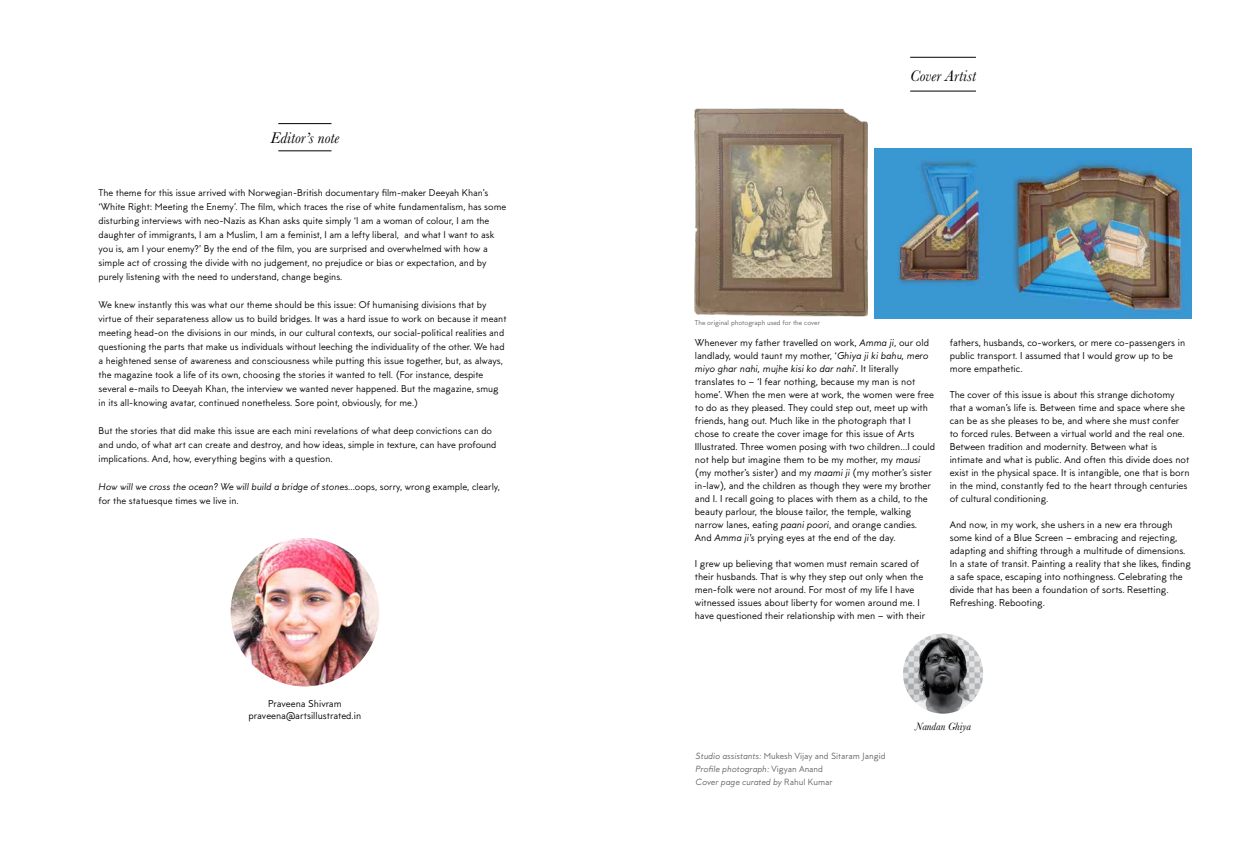
<style>
.page{position:relative;width:1248px;height:842px;background:#fff}
.page>*{position:absolute;margin:0;border:0;box-sizing:border-box;transform-origin:0 0}
.t1{font:italic 16px "Baskerville";letter-spacing:.005em;color:#000}
.t2{font:italic 11px "Baskerville";color:#000}
.t3{font:10px/13px "MTT Milano";color:#000}
.t4{font:9.8px/14px "MTT Milano";color:#000}
.t5{font:italic 9px/13px "MTT Milano";color:#636466}
.t6{font:7px "MTT Milano";color:#636466}
.s1{font-style:italic}
.s2{font-style:normal}
</style>
<div class="page">
<hr style="left:278px;top:151px;width:53px;height:1px;background:#000">
<hr style="left:278px;top:123px;width:53px;height:1px;background:#000">
<img style="left:231px;top:538px;width:148px;height:148px;border-radius:74px">
<img style="left:902px;top:633px;width:81px;height:81px;border-radius:40px">
<hr style="left:910px;top:91px;width:65px;height:1px;background:#000">
<hr style="left:910px;top:57px;width:65px;height:1px;background:#000">
<img style="left:874px;top:149px;width:317px;height:169px">
<img style="left:694px;top:108px;width:173px;height:209px">
<h1 class="t1" style="left:270px;top:127px;width:70px">Editor’s note</h1>
<p class="t4" style="left:99px;top:186px;width:409px">The theme for this issue arrived with Norwegian-British documentary film-maker Deeyah Khan’s ‘White Right: Meeting the Enemy’. The film, which traces the rise of white fundamentalism, has some disturbing interviews with neo-Nazis as Khan asks quite simply ‘I am a woman of colour, I am the daughter of immigrants, I am a Muslim, I am a feminist, I am a lefty liberal, and what I want to ask you is, am I your enemy?’ By the end of the film, you are surprised and overwhelmed with how a simple act of crossing the divide with no judgement, no prejudice or bias or expectation, and by purely listening with the need to understand, change begins.</p>
<p class="t4" style="left:99px;top:298px;width:409px">We knew instantly this was what our theme should be this issue: Of humanising divisions that by virtue of their separateness allow us to build bridges. It was a hard issue to work on because it meant meeting head-on the divisions in our minds, in our cultural contexts, our social-political realities and questioning the parts that make us individuals without leeching the individuality of the other. We had a heightened sense of awareness and consciousness while putting this issue together, but, as always, the magazine took a life of its own, choosing the stories it wanted to tell. (For instance, despite several e-mails to Deeyah Khan, the interview we wanted never happened. But the magazine, smug in its all-knowing avatar, continued nonetheless. Sore point, obviously, for me.)</p>
<p class="t4" style="left:99px;top:424px;width:399px">But the stories that did make this issue are each mini revelations of what deep convictions can do and undo, of what art can create and destroy, and how ideas, simple in texture, can have profound implications. And, how, everything begins with a question.</p>
<p class="t4" style="left:99px;top:480px;width:403px"><span class="s1">How will we cross the ocean? We will build a bridge of stones</span>…oops, sorry, wrong example, clearly, for the statuesque times we live in.</p>
<p class="t3" style="left:248px;top:697px;width:114px;line-height:12px;text-align:center">Praveena Shivram praveena@artsillustrated.in</p>
<h1 class="t1" style="left:909px;top:65px;width:67px">Cover Artist</h1>
<p class="t6" style="left:694px;top:318px;width:127px">The original photograph used for the cover</p>
<p class="t3" style="left:694px;top:336px;width:242px">Whenever my father travelled on work, <span class="s1">Amma ji</span>, our old landlady, would taunt my mother, ‘<span class="s1">Ghiya ji ki bahu, mero miyo ghar nahi, mujhe kisi ko dar nahi</span>’. It literally translates to – ‘I fear nothing, because my man is not home’. When the men were at work, the women were free to do as they pleased. They could step out, meet up with friends, hang out. Much like in the photograph that I chose to create the cover image for this issue of Arts Illustrated. Three women posing with two children…I could not help but imagine them to be my mother, my <span class="s1">mausi </span>(my mother’s sister) and my <span class="s1">maami ji</span> (my mother’s sister in-law), and the children as though they were my brother and I. I recall going to places with them as a child, to the beauty parlour, the blouse tailor, the temple, walking narrow lanes, eating <span class="s1">paani poori</span>, and orange candies.<br>And <span class="s1">Amma ji's</span> prying eyes at the end of the day.</p>
<p class="t3" style="left:694px;top:557px;width:232px">I grew up believing that women must remain scared of their husbands. That is why they step out only when the men-folk were not around. For most of my life I have witnessed issues about liberty for women around me. I have questioned their relationship with men – with their</p>
<p class="t3" style="left:949px;top:336px;width:237px">fathers, husbands, co-workers, or mere co-passengers in public transport. I assumed that I would grow up to be more empathetic.</p>
<p class="t3" style="left:949px;top:388px;width:241px">The cover of this issue is about this strange dichotomy that a woman’s life is. Between time and space where she can be as she pleases to be, and where she must confer to forced rules. Between a virtual world and the real one.<br>Between tradition and modernity. Between what is intimate and what is public. And often this divide does not exist in the physical space. It is intangible, one that is born in the mind, constantly fed to the heart through centuries of cultural conditioning.</p>
<p class="t3" style="left:949px;top:518px;width:242px">And now, in my work, she ushers in a new era through some kind of a Blue Screen – embracing and rejecting, adapting and shifting through a multitude of dimensions.<br>In a state of transit. Painting a reality that she likes, finding a safe space, escaping into nothingness. Celebrating the divide that has been a foundation of sorts. Resetting.<br>Refreshing. Rebooting.</p>
<p class="t5" style="left:695px;top:750px;width:191px">Studio assistants: <span class="s2">Mukesh Vijay and Sitaram Jangid<br></span>Profile photograph: <span class="s2">Vigyan Anand<br></span>Cover page curated by <span class="s2">Rahul Kumar</span></p>
<p class="t2" style="left:915px;top:719px;width:57px">Nandan Ghiya</p>
</div>
